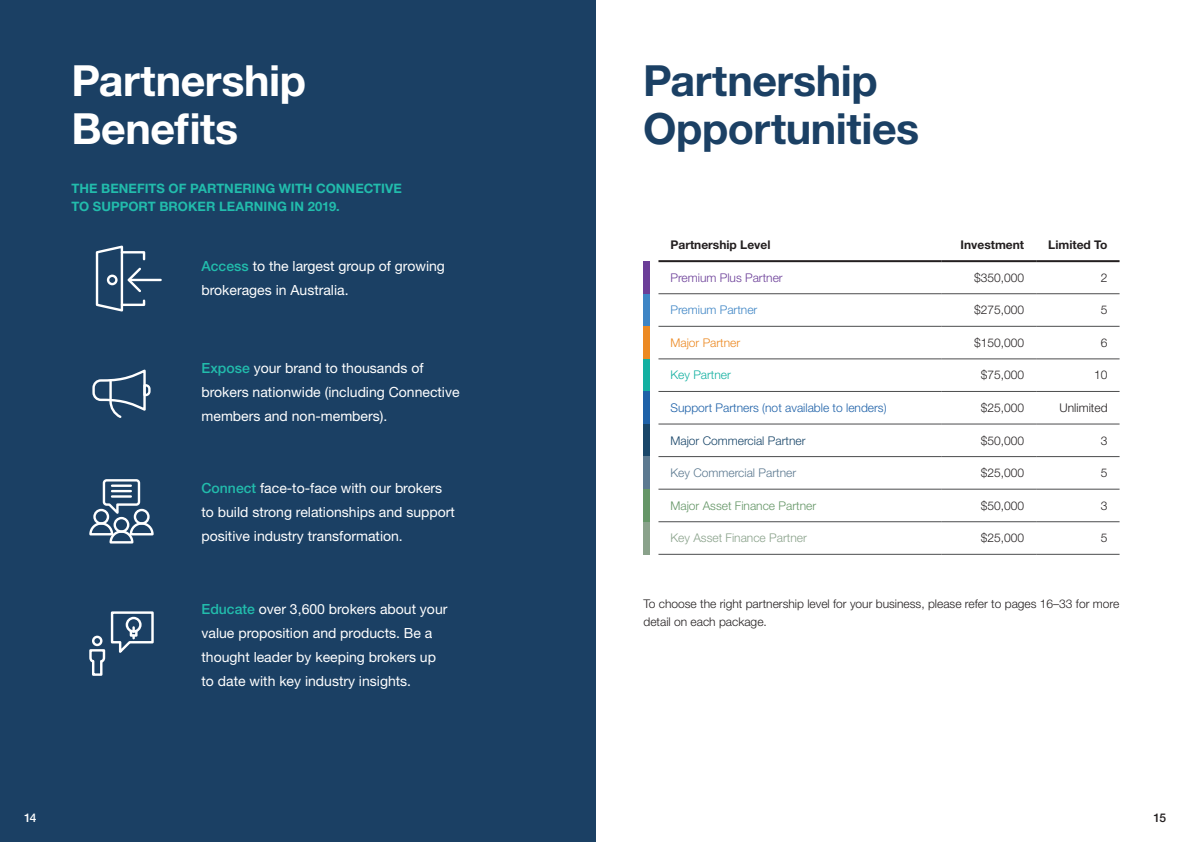
<style>
.page{position:relative;width:1191px;height:842px;background:#fff}
.page>*{position:absolute;margin:0;border:0;box-sizing:border-box;transform-origin:0 0}
.Chapter_Hed{font:700 43px/48.1px "Helvetica Neue LT Std";letter-spacing:-.01em;color:#1b4064}
.Chapter_Hed-2{font:700 43px/48.1px "Helvetica Neue LT Std";letter-spacing:-.01em;color:#fff}
.t1{font:14px/24.1px "Helvetica Neue LT Std";color:#fff}
.t2{font:700 13px/18px "Helvetica Neue LT Std";letter-spacing:.005em;color:#22bcac}
.t3{font:300 12px/18px "Helvetica Neue LT Std";color:#231f20}
.t4{font:300 12px "Helvetica Neue LT Std";color:#1e61a8}
.t5{font:700 12px "Helvetica Neue LT Std";color:#231f20}
.t6{font:300 12px "Helvetica Neue LT Std";color:#659667}
.t7{font:300 12px "Helvetica Neue LT Std";color:#194669}
.t8{font:300 12px "Helvetica Neue LT Std";color:#8aa28b}
.t9{font:300 12px "Helvetica Neue LT Std";color:#5c7990}
.t10{font:300 12px "Helvetica Neue LT Std";color:#6b3e98}
.t11{font:300 12px "Helvetica Neue LT Std";color:#3e85c5}
.t12{font:300 12px "Helvetica Neue LT Std";color:#ec8922}
.t13{font:300 12px "Helvetica Neue LT Std";color:#13b0a1}
.Verso_Page{font:500 12px "Helvetica Neue LT Std";color:#fff}
.t14{font:500 12px "Helvetica Neue LT Std";color:#231f20}
.s1{font-weight:500;color:#22bcac}
</style>
<div class="page">
<div style="left:0;top:0;width:596px;height:842px;background:#1b4064"></div>
<div style="left:643px;top:261px;width:6px;height:33px;background:#6b3e98"></div>
<div style="left:643px;top:294px;width:6px;height:32px;background:#3e85c5"></div>
<div style="left:643px;top:326px;width:6px;height:33px;background:#ec8922"></div>
<div style="left:643px;top:359px;width:6px;height:32px;background:#13b0a1"></div>
<div style="left:643px;top:391px;width:6px;height:33px;background:#1e61a8"></div>
<div style="left:643px;top:424px;width:6px;height:33px;background:#194669"></div>
<div style="left:643px;top:457px;width:6px;height:32px;background:#5c7990"></div>
<div style="left:643px;top:489px;width:6px;height:33px;background:#659667"></div>
<div style="left:643px;top:522px;width:6px;height:32px;background:#8aa28b"></div>
<hr style="left:658px;top:260px;width:283px;height:2px;background:#231f20">
<hr style="left:941px;top:260px;width:95px;height:2px;background:#231f20">
<hr style="left:1036px;top:260px;width:83px;height:2px;background:#231f20">
<hr style="left:658px;top:293px;width:283px;height:1px;background:#4b4c4d">
<hr style="left:941px;top:293px;width:95px;height:1px;background:#4b4c4d">
<hr style="left:1036px;top:293px;width:83px;height:1px;background:#4b4c4d">
<hr style="left:658px;top:326px;width:283px;height:1px;background:#4b4c4d">
<hr style="left:941px;top:326px;width:95px;height:1px;background:#4b4c4d">
<hr style="left:1036px;top:326px;width:83px;height:1px;background:#4b4c4d">
<hr style="left:658px;top:359px;width:283px;height:1px;background:#4b4c4d">
<hr style="left:941px;top:359px;width:95px;height:1px;background:#4b4c4d">
<hr style="left:1036px;top:359px;width:83px;height:1px;background:#4b4c4d">
<hr style="left:658px;top:391px;width:283px;height:1px;background:#4b4c4d">
<hr style="left:941px;top:391px;width:95px;height:1px;background:#4b4c4d">
<hr style="left:1036px;top:391px;width:83px;height:1px;background:#4b4c4d">
<hr style="left:658px;top:424px;width:283px;height:1px;background:#4b4c4d">
<hr style="left:941px;top:424px;width:95px;height:1px;background:#4b4c4d">
<hr style="left:1036px;top:424px;width:83px;height:1px;background:#4b4c4d">
<hr style="left:658px;top:456px;width:283px;height:1px;background:#4b4c4d">
<hr style="left:941px;top:456px;width:95px;height:1px;background:#4b4c4d">
<hr style="left:1036px;top:456px;width:83px;height:1px;background:#4b4c4d">
<hr style="left:658px;top:489px;width:283px;height:1px;background:#4b4c4d">
<hr style="left:941px;top:489px;width:95px;height:1px;background:#4b4c4d">
<hr style="left:1036px;top:489px;width:83px;height:1px;background:#4b4c4d">
<hr style="left:658px;top:521px;width:283px;height:1px;background:#4b4c4d">
<hr style="left:941px;top:521px;width:95px;height:1px;background:#4b4c4d">
<hr style="left:1036px;top:521px;width:83px;height:1px;background:#4b4c4d">
<hr style="left:658px;top:554px;width:283px;height:1px;background:#4b4c4d">
<hr style="left:941px;top:554px;width:95px;height:1px;background:#4b4c4d">
<hr style="left:1036px;top:554px;width:83px;height:1px;background:#4b4c4d">
<hr style="left:129px;top:279px;width:32px;height:2px;background:#fff">
<svg style="left:95px;top:245px;width:51px;height:67px"></svg>
<svg style="left:92px;top:369px;width:59px;height:49px"></svg>
<svg style="left:89px;top:479px;width:65px;height:65px"></svg>
<hr style="left:112px;top:495px;width:19px;height:3px;background:#fff">
<svg style="left:89px;top:611px;width:65px;height:65px"></svg>
<p class="Chapter_Hed-2" style="left:71px;top:56px;width:236px">Partnership<br>Benefits</p>
<p class="t2" style="left:71px;top:179px;width:332px">THE BENEFITS OF PARTNERING WITH CONNECTIVE<br>TO SUPPORT BROKER LEARNING IN 2019.</p>
<p class="t1" style="left:201px;top:253px;width:245px"><span class="s1">Access</span> to the largest group of growing brokerages in Australia.</p>
<p class="t1" style="left:201px;top:356px;width:259px"><span class="s1">Expose</span> your brand to thousands of brokers nationwide (including Connective members and non-members).</p>
<p class="t1" style="left:201px;top:476px;width:255px"><span class="s1">Connect</span> face-to-face with our brokers to build strong relationships and support positive industry transformation.</p>
<p class="t1" style="left:201px;top:596px;width:247px"><span class="s1">Educate</span> over 3,600 brokers about your value proposition and products. Be a thought leader by keeping brokers up to date with key industry insights.</p>
<p class="Chapter_Hed" style="left:643px;top:56px;width:277px">Partnership<br>Opportunities</p>
<p class="t5" style="left:670px;top:237px;width:102px">Partnership Level</p>
<p class="t5" style="left:960px;top:237px;width:65px">Investment</p>
<p class="t5" style="left:1048px;top:237px;width:61px">Limited To</p>
<p class="t10" style="left:670px;top:270px;width:114px">Premium Plus Partner</p>
<p class="t3" style="left:974px;top:268px;width:52px">$350,000</p>
<p class="t3" style="left:1100px;top:268px;width:8px">2</p>
<p class="t11" style="left:670px;top:303px;width:88px">Premium Partner</p>
<p class="t3" style="left:974px;top:301px;width:52px">$275,000</p>
<p class="t3" style="left:1100px;top:301px;width:8px">5</p>
<p class="t12" style="left:670px;top:335px;width:71px">Major Partner</p>
<p class="t3" style="left:974px;top:333px;width:52px">$150,000</p>
<p class="t3" style="left:1100px;top:333px;width:8px">6</p>
<p class="t13" style="left:670px;top:368px;width:62px">Key Partner</p>
<p class="t3" style="left:980px;top:366px;width:45px">$75,000</p>
<p class="t3" style="left:1094px;top:366px;width:15px">10</p>
<p class="t4" style="left:670px;top:400px;width:218px">Support Partners (not available to lenders)</p>
<p class="t3" style="left:980px;top:398px;width:45px">$25,000</p>
<p class="t3" style="left:1059px;top:398px;width:49px">Unlimited</p>
<p class="t7" style="left:670px;top:433px;width:136px">Major Commercial Partner</p>
<p class="t3" style="left:980px;top:431px;width:45px">$50,000</p>
<p class="t3" style="left:1100px;top:431px;width:8px">3</p>
<p class="t9" style="left:670px;top:466px;width:127px">Key Commercial Partner</p>
<p class="t3" style="left:980px;top:464px;width:45px">$25,000</p>
<p class="t3" style="left:1100px;top:464px;width:8px">5</p>
<p class="t6" style="left:670px;top:498px;width:147px">Major Asset Finance Partner</p>
<p class="t3" style="left:980px;top:496px;width:45px">$50,000</p>
<p class="t3" style="left:1100px;top:496px;width:8px">3</p>
<p class="t8" style="left:670px;top:531px;width:138px">Key Asset Finance Partner</p>
<p class="t3" style="left:980px;top:529px;width:45px">$25,000</p>
<p class="t3" style="left:1100px;top:529px;width:8px">5</p>
<p class="t3" style="left:643px;top:594px;width:477px">To choose the right partnership level for your business, please refer to pages 16–33 for more detail on each package.</p>
<p class="Verso_Page" style="left:24px;top:811px;width:14px">14</p>
<p class="t14" style="left:1153px;top:811px;width:14px">15</p>
</div>
